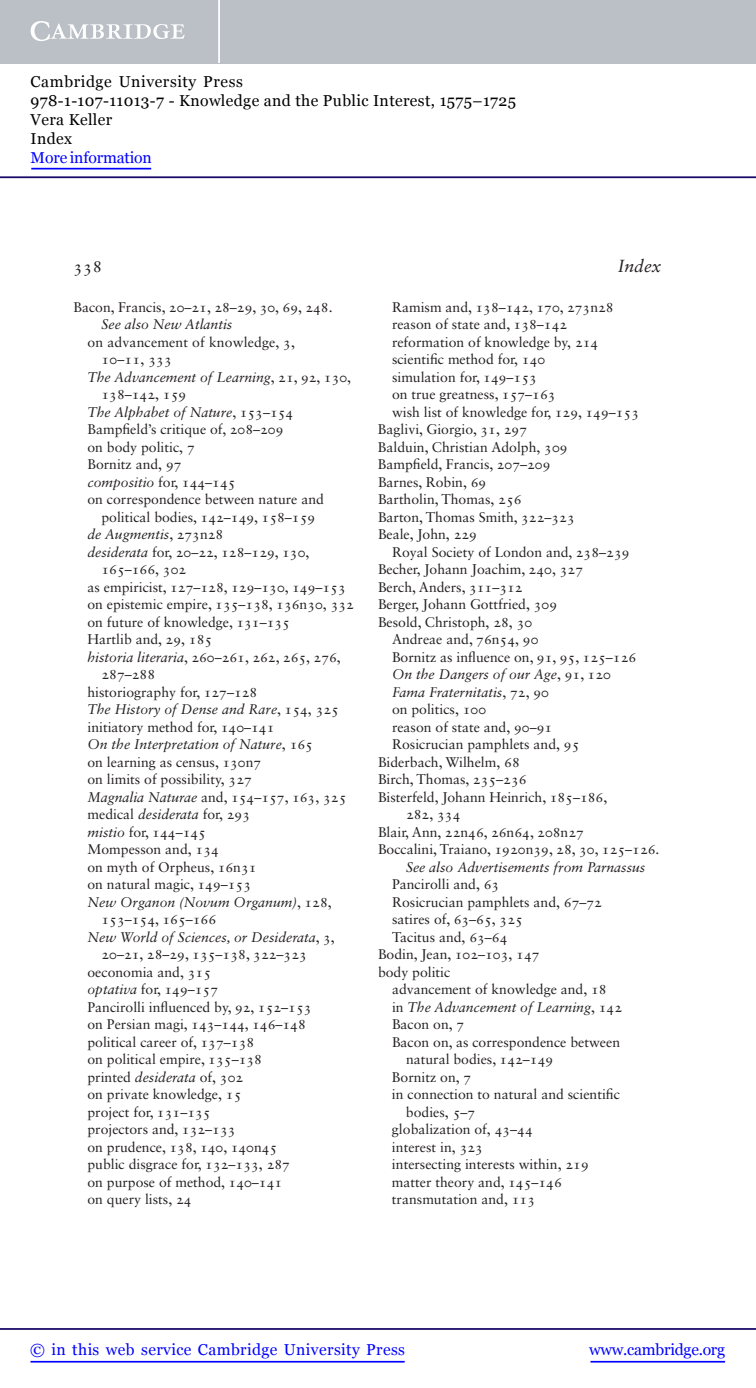
<style>
.page{position:relative;width:756px;height:1388px;background:#fff}
.page>*{position:absolute;margin:0;border:0;box-sizing:border-box;transform-origin:0 0}
.t1{font:italic 17.5px "Sabon LT Std";color:#231f20}
.t2{font:16.62px "Sabon LT Std";color:#231f20}
.t3{font:15.75px/18.9px "Georgia";letter-spacing:.025em;color:#000}
.t4{font:15.75px "Georgia";letter-spacing:.025em;color:#00f}
.t5{font:15.75px "Georgia";letter-spacing:-.015em;color:#00f}
.t6{font:15.75px "Georgia";letter-spacing:-.01em;color:#00f}
.t7{font:14px "Sabon LT Std";color:#231f20}
.t8{font:italic 14px "Sabon LT Std";color:#231f20}
.s1{font-style:normal}
.s2{font-style:italic}
</style>
<div class="page">
<hr style="left:591px;top:1361px;width:134px;height:1px;background:#00f">
<hr style="left:0;top:1328px;width:756px;height:2px;background:#150666">
<hr style="left:31px;top:1361px;width:374px;height:1px;background:#00f">
<div style="left:0;top:0;width:756px;height:63px;background:#bac0c6"></div>
<svg style="left:31px;top:21px;width:154px;height:20px"></svg>
<hr style="left:218px;top:0;width:2px;height:63px;background:#fff">
<hr style="left:0;top:176px;width:756px;height:2px;background:#150666">
<hr style="left:31px;top:168px;width:120px;height:1px;background:#00f">
<p class="t3" style="left:31px;top:73px;width:487px">Cambridge University Press<br>978-1-107-11013-7 - Knowledge and the Public Interest, 1575–1725<br>Vera Keller<br>Index</p>
<p class="t6" style="left:31px;top:148px;width:123px">More information</p>
<p class="t2" style="left:74px;top:260px;width:30px">338</p>
<p class="t1" style="left:618px;top:259px;width:45px">Index</p>
<p class="t7" style="left:74px;top:301px;width:261px">Bacon, Francis, 20–21 , 28–29 , 30 , 69 , 248 .</p>
<p class="t8" style="left:102px;top:319px;width:132px">See also New Atlantis</p>
<p class="t7" style="left:88px;top:336px;width:209px">on advancement of knowledge, 3 ,</p>
<p class="t7" style="left:102px;top:354px;width:72px">10 – 11 , 333</p>
<p class="t8" style="left:88px;top:371px;width:265px">The Advancement of Learning<span class="s1">, 21 , 92 , 130 ,</span></p>
<p class="t7" style="left:102px;top:389px;width:86px">138–142 , 159</p>
<p class="t8" style="left:88px;top:406px;width:207px">The Alphabet of Nature<span class="s1">, 153–154</span></p>
<p class="t7" style="left:88px;top:424px;width:198px">Bampfield’s critique of, 208–209</p>
<p class="t7" style="left:88px;top:441px;width:109px">on body politic, 7</p>
<p class="t7" style="left:88px;top:459px;width:96px">Bornitz and, 97</p>
<p class="t7" style="left:88px;top:476px;width:150px"><span class="s2">compositio</span> for, 144–145</p>
<p class="t7" style="left:88px;top:494px;width:238px">on correspondence between nature and</p>
<p class="t7" style="left:102px;top:511px;width:215px">political bodies, 142–149 , 158–159</p>
<p class="t8" style="left:88px;top:529px;width:137px">de Augmentis<span class="s1">, 273n28</span></p>
<p class="t7" style="left:87px;top:546px;width:223px"><span class="s2">desiderata</span> for, 20–22 , 128–129 , 130 ,</p>
<p class="t7" style="left:101px;top:564px;width:86px">165–166 , 302</p>
<p class="t7" style="left:87px;top:581px;width:260px">as empiricist, 127–128 , 129–130 , 149–153</p>
<p class="t7" style="left:87px;top:599px;width:268px">on epistemic empire, 135–138 , 136n30, 332</p>
<p class="t7" style="left:87px;top:616px;width:204px">on future of knowledge, 131–135</p>
<p class="t7" style="left:87px;top:634px;width:126px">Hartlib and, 29, 185</p>
<p class="t7" style="left:87px;top:651px;width:255px"><span class="s2">historia literaria</span>, 260–261 , 262 , 265 , 276 ,</p>
<p class="t7" style="left:101px;top:669px;width:55px">287–288</p>
<p class="t7" style="left:87px;top:686px;width:171px">historiography for, 127–128</p>
<p class="t8" style="left:87px;top:704px;width:253px">The History of Dense and Rare<span class="s1">, 154, 325</span></p>
<p class="t7" style="left:87px;top:721px;width:188px">initiatory method for, 140–141</p>
<p class="t8" style="left:88px;top:739px;width:227px">On the Interpretation of Nature <span class="s1">, 165</span></p>
<p class="t7" style="left:88px;top:756px;width:175px">on learning as census, 130n7</p>
<p class="t7" style="left:88px;top:774px;width:166px">on limits of possibility, 327</p>
<p class="t7" style="left:88px;top:791px;width:260px"><span class="s2">Magnalia Naturae</span> and, 154–157 , 163, 325</p>
<p class="t7" style="left:87px;top:809px;width:164px">medical <span class="s2">desiderata</span> for, 293</p>
<p class="t7" style="left:87px;top:826px;width:120px"><span class="s2">mistio</span> for, 144–145</p>
<p class="t7" style="left:87px;top:844px;width:133px">Mompesson and, 134</p>
<p class="t7" style="left:87px;top:861px;width:171px">on myth of Orpheus, 16n31</p>
<p class="t7" style="left:87px;top:879px;width:165px">on natural magic, 149–153</p>
<p class="t8" style="left:87px;top:896px;width:246px">New Organon (Novum Organum)<span class="s1">, 128 ,</span></p>
<p class="t7" style="left:101px;top:914px;width:116px">153–154 , 165–166</p>
<p class="t8" style="left:87px;top:931px;width:249px">New World of Sciences, or Desiderata<span class="s1">, 3 ,</span></p>
<p class="t7" style="left:101px;top:949px;width:207px">20–21 , 28–29 , 135–138 , 322 –323</p>
<p class="t7" style="left:88px;top:966px;width:125px">oeconomia and, 315</p>
<p class="t7" style="left:88px;top:984px;width:132px"><span class="s2">optativa</span> for, 149–157</p>
<p class="t7" style="left:88px;top:1001px;width:226px">Pancirolli influenced by, 92 , 152–153</p>
<p class="t7" style="left:88px;top:1019px;width:220px">on Persian magi, 143–144 , 146–148</p>
<p class="t7" style="left:88px;top:1036px;width:168px">political career of, 137–138</p>
<p class="t7" style="left:88px;top:1054px;width:176px">on political empire, 135–138</p>
<p class="t7" style="left:88px;top:1071px;width:157px">printed <span class="s2">desiderata</span> of, 302</p>
<p class="t7" style="left:88px;top:1089px;width:156px">on private knowledge, 15</p>
<p class="t7" style="left:88px;top:1106px;width:125px">project for, 131–135</p>
<p class="t7" style="left:88px;top:1124px;width:150px">projectors and, 132–133</p>
<p class="t7" style="left:88px;top:1141px;width:191px">on prudence, 138 , 140 , 140n45</p>
<p class="t7" style="left:88px;top:1159px;width:204px">public disgrace for, 132–133 , 287</p>
<p class="t7" style="left:88px;top:1176px;width:196px">on purpose of method, 140– 141</p>
<p class="t7" style="left:88px;top:1194px;width:106px">on query lists, 24</p>
<p class="t7" style="left:392px;top:301px;width:223px">Ramism and, 138–142 , 170 , 273n28</p>
<p class="t7" style="left:392px;top:319px;width:177px">reason of state and, 138–142</p>
<p class="t7" style="left:392px;top:336px;width:208px">reformation of knowledge by, 214</p>
<p class="t7" style="left:392px;top:354px;width:155px">scientific method for, 140</p>
<p class="t7" style="left:392px;top:371px;width:146px">simulation for, 149–153</p>
<p class="t7" style="left:392px;top:389px;width:165px">on true greatness, 157–163</p>
<p class="t7" style="left:392px;top:406px;width:249px">wish list of knowledge for, 129 , 149–153</p>
<p class="t7" style="left:378px;top:424px;width:151px">Baglivi, Giorgio, 31, 297</p>
<p class="t7" style="left:378px;top:441px;width:191px">Balduin, Christian Adolph, 309</p>
<p class="t7" style="left:378px;top:459px;width:174px">Bampfield, Francis, 207–209</p>
<p class="t7" style="left:378px;top:476px;width:110px">Barnes, Robin, 69</p>
<p class="t7" style="left:378px;top:494px;width:145px">Bartholin, Thomas, 256</p>
<p class="t7" style="left:378px;top:511px;width:198px">Barton, Thomas Smith, 322–323</p>
<p class="t7" style="left:378px;top:529px;width:101px">Beale, John, 229</p>
<p class="t7" style="left:392px;top:546px;width:239px">Royal Society of London and, 238–239</p>
<p class="t7" style="left:378px;top:564px;width:207px">Becher, Johann Joachim, 240, 327</p>
<p class="t7" style="left:378px;top:581px;width:146px">Berch, Anders, 311–312</p>
<p class="t7" style="left:378px;top:599px;width:181px">Berger, Johann Gottfried, 309</p>
<p class="t7" style="left:378px;top:616px;width:156px">Besold, Christoph, 28, 30</p>
<p class="t7" style="left:392px;top:634px;width:148px">Andreae and, 76n54, 90</p>
<p class="t7" style="left:392px;top:651px;width:246px">Bornitz as influence on, 91 , 95 , 125–126</p>
<p class="t8" style="left:392px;top:669px;width:220px">On the Dangers of our Age <span class="s1">, 91 , 120</span></p>
<p class="t8" style="left:392px;top:686px;width:159px">Fama Fraternitatis <span class="s1">, 72, 90</span></p>
<p class="t7" style="left:392px;top:704px;width:96px">on politics, 100</p>
<p class="t7" style="left:392px;top:721px;width:162px">reason of state and, 90–91</p>
<p class="t7" style="left:392px;top:739px;width:189px">Rosicrucian pamphlets and, 95</p>
<p class="t7" style="left:378px;top:756px;width:143px">Biderbach, Wilhelm, 68</p>
<p class="t7" style="left:378px;top:774px;width:150px">Birch, Thomas, 235–236</p>
<p class="t7" style="left:378px;top:791px;width:231px">Bisterfeld, Johann Heinrich, 185 –186 ,</p>
<p class="t7" style="left:406px;top:809px;width:56px">282, 334</p>
<p class="t7" style="left:378px;top:826px;width:207px">Blair, Ann, 22n46 , 26n64 , 208n27</p>
<p class="t7" style="left:378px;top:844px;width:283px">Boccalini, Traiano, 1920n39 , 28 , 30 , 125–126 .</p>
<p class="t8" style="left:406px;top:861px;width:241px">See also Advertisements from Parnassus</p>
<p class="t7" style="left:392px;top:879px;width:109px">Pancirolli and, 63</p>
<p class="t7" style="left:392px;top:896px;width:212px">Rosicrucian pamphlets and, 67–72</p>
<p class="t7" style="left:392px;top:914px;width:132px">satires of, 63–65 , 325</p>
<p class="t7" style="left:392px;top:931px;width:117px">Tacitus and, 63–64</p>
<p class="t7" style="left:378px;top:949px;width:163px">Bodin, Jean, 102–103 , 147</p>
<p class="t7" style="left:378px;top:966px;width:74px">body politic</p>
<p class="t7" style="left:392px;top:984px;width:216px">advancement of knowledge and, 18</p>
<p class="t8" style="left:392px;top:1001px;width:232px"><span class="s1">in</span> The Advancement of Learning <span class="s1">, 142</span></p>
<p class="t7" style="left:392px;top:1019px;width:74px">Bacon on, 7</p>
<p class="t7" style="left:392px;top:1036px;width:230px">Bacon on, as correspondence between</p>
<p class="t7" style="left:406px;top:1054px;width:149px">natural bodies, 142–149</p>
<p class="t7" style="left:392px;top:1071px;width:81px">Bornitz on, 7</p>
<p class="t7" style="left:392px;top:1089px;width:229px">in connection to natural and scientific</p>
<p class="t7" style="left:406px;top:1106px;width:71px">bodies, 5–7</p>
<p class="t7" style="left:392px;top:1124px;width:142px">globalization of, 43–44</p>
<p class="t7" style="left:392px;top:1141px;width:93px">interest in, 323</p>
<p class="t7" style="left:392px;top:1159px;width:198px">intersecting interests within, 219</p>
<p class="t7" style="left:392px;top:1176px;width:171px">matter theory and, 145–146</p>
<p class="t7" style="left:392px;top:1194px;width:145px">transmutation and, 113</p>
<p class="t4" style="left:30px;top:1339px;width:376px">© in this web service Cambridge University Press</p>
<p class="t5" style="left:589px;top:1339px;width:137px">www.cambridge.org</p>
</div>
